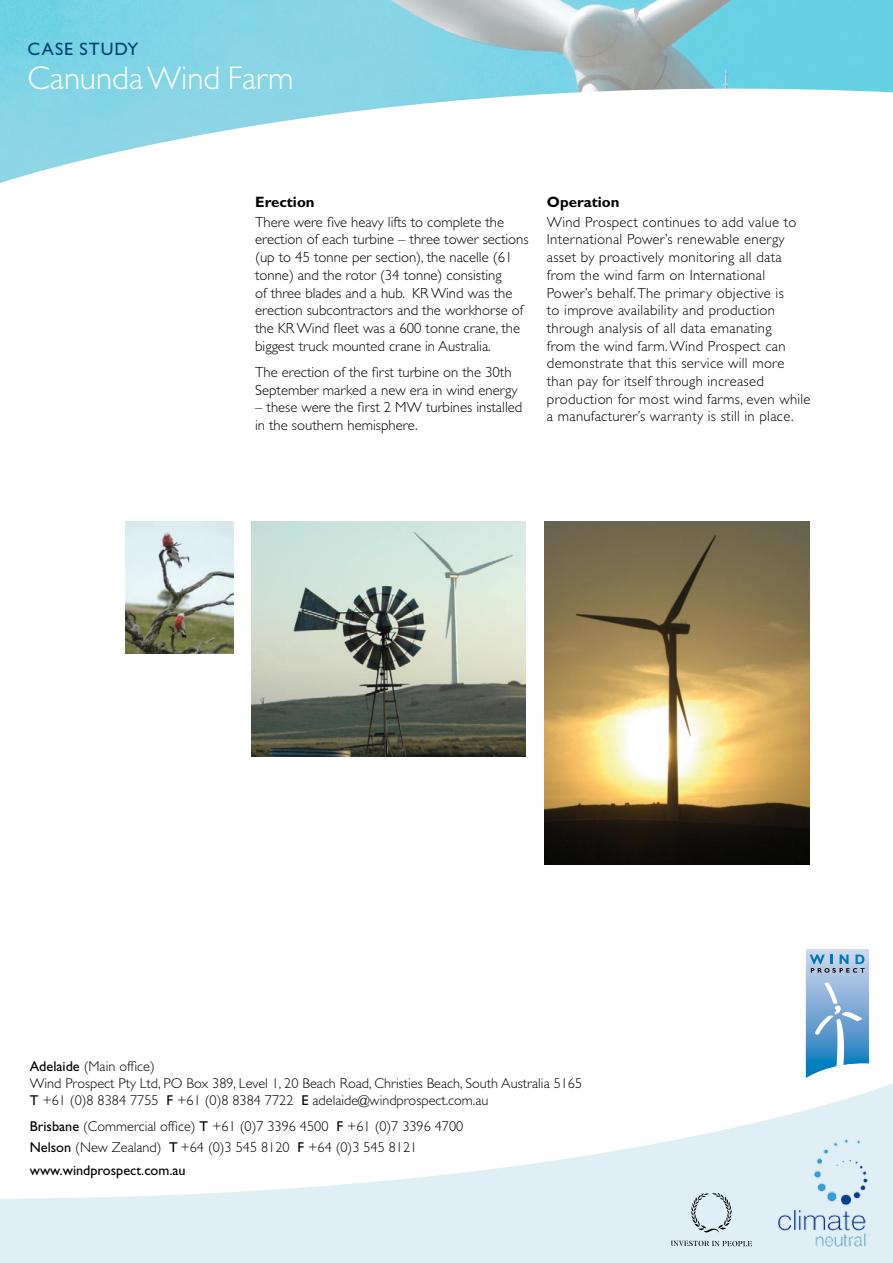
<style>
.page{position:relative;width:893px;height:1263px;background:#fff}
.page>*{position:absolute;margin:0;border:0;box-sizing:border-box;transform-origin:0 0}
.t1{font:300 33px "Gill Sans";color:#fff}
.t2{font:18px "Gill Sans";letter-spacing:.06em;color:#014272}
.t3{font:700 15px "Gill Sans";color:#000}
.t4{font:300 14.7px/17.7px "Gill Sans";letter-spacing:.01em;color:#000}
.t5{font:300 14.25px/17.2px "Gill Sans";color:#000}
.s1{font-weight:400}
</style>
<div class="page">
<svg style="left:0;top:1083px;width:893px;height:180px"></svg>
<img style="left:0;top:0;width:893px;height:183px">
<img style="left:252px;top:521px;width:273px;height:235px">
<svg style="left:806px;top:949px;width:63px;height:129px;background:#88b4d9"></svg>
<img style="left:667px;top:1189px;width:87px;height:59px">
<img style="left:125px;top:521px;width:109px;height:132px">
<img style="left:544px;top:521px;width:265px;height:344px">
<img style="left:776px;top:1137px;width:96px;height:115px">
<p class="t2" style="left:28px;top:39px;width:112px">Case Stu dy</p>
<h1 class="t1" style="left:28px;top:59px;width:267px">Canunda Wind Farm</h1>
<p class="t3" style="left:255px;top:193px;width:61px">Erection</p>
<p class="t4" style="left:255px;top:213px;width:275px">There were five heavy lifts to complete the erection of each turbine – three tower sections (up to 45 tonne per section), the nacelle (61 tonne) and the rotor (34 tonne) consisting<br>of three blades and a hub. KR Wind was the erection subcontractors and the workhorse of the KR Wind fleet was a 600 tonne crane, the biggest truck mounted crane in Australia.</p>
<p class="t4" style="left:255px;top:363px;width:264px">The erection of the first turbine on the 30th<br>September marked a new era in wind energy</p>
<p class="t4" style="left:255px;top:399px;width:269px">– these were the first 2 MW turbines installed in the southern hemisphere.</p>
<p class="t3" style="left:547px;top:193px;width:74px">Operation</p>
<p class="t4" style="left:547px;top:213px;width:265px">Wind Prospect continues to add value to International Power’s renewable energy asset by proactively monitoring all data from the wind farm on International Power’s behalf. The primary objective is<br>to improve availability and production through analysis of all data emanating<br>from the wind farm. Wind Prospect can demonstrate that this service will more than pay for itself through increased production for most wind farms, even while a manufacturer’s warranty is still in place.</p>
<p class="t5" style="left:30px;top:1057px;width:554px"><span class="s1">Adelaide</span> (Main office)<br>Wind Prospect Pty Ltd, PO Box 389, Level 1, 20 Beach Road, Christies Beach, South Australia 5165<br><span class="s1">T</span> +61 (0)8 8384 7755 <span class="s1">F</span> +61 (0)8 8384 7722 <span class="s1">E</span> adelaide@windprospect.com.au</p>
<p class="t5" style="left:30px;top:1115px;width:435px;line-height:21.9px"><span class="s1">Brisbane</span> (Commercial office) <span class="s1">T</span> +61 (0)7 3396 4500 <span class="s1">F</span> +61 (0)7 3396 4700<br><span class="s1">Nelson</span> (New Zealand) <span class="s1">T</span> +64 (0)3 545 8120 <span class="s1">F</span> +64 (0)3 545 8121 <span class="s1">www.windprospect.com.au</span></p>
</div>
